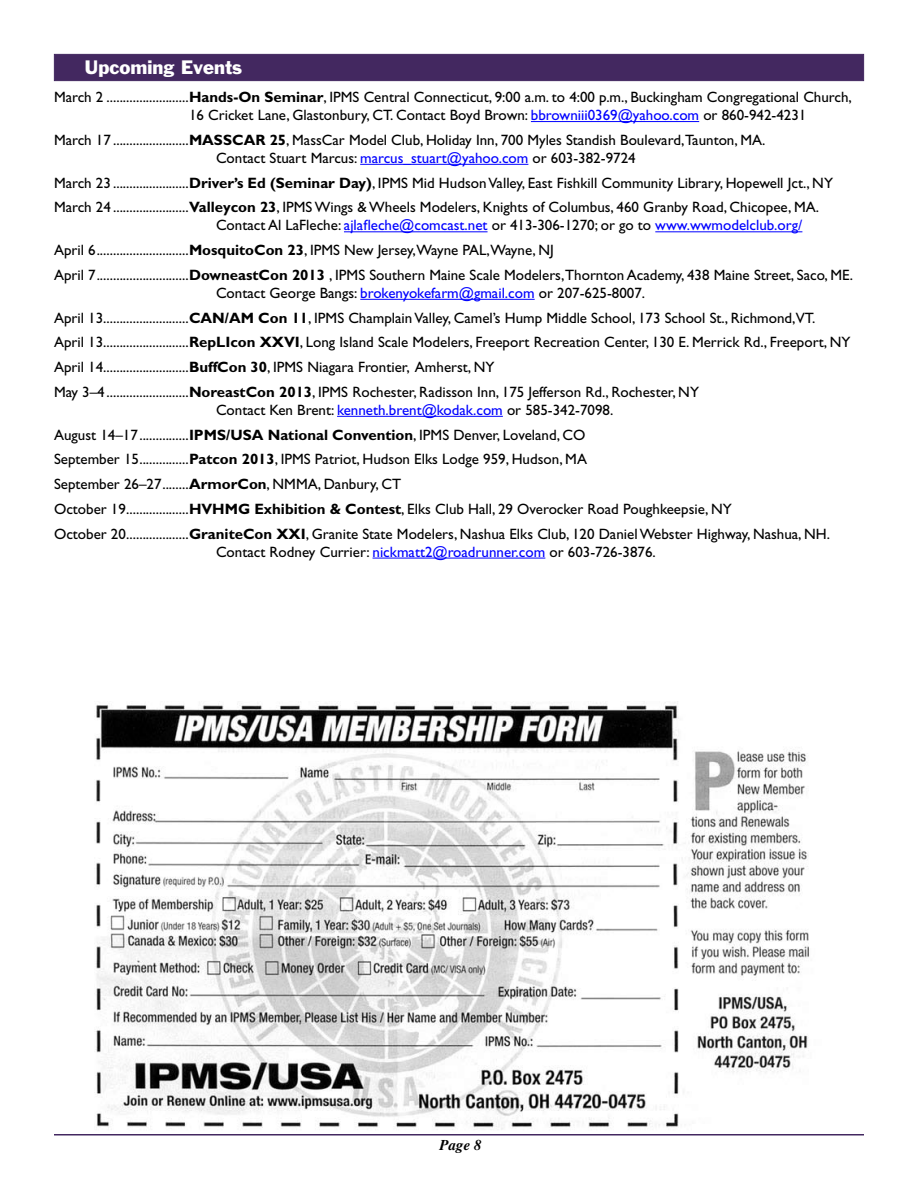
<style>
.page{position:relative;width:918px;height:1188px;background:#fff}
.page>*{position:absolute;margin:0;border:0;box-sizing:border-box;transform-origin:0 0}
.t1{font:18px "Franklin Gothic";color:#fff}
.t2{font:15px/24.8px "Gill Sans";color:#000}
.t3{font:italic 700 15px "Times";color:#000}
.s1{font-weight:700}
.s2{color:#00f}
</style>
<div class="page">
<hr style="left:54px;top:1134px;width:810px;height:2px;background:#432860">
<div style="left:54px;top:54px;width:810px;height:27px;background:#432860"></div>
<img style="left:96px;top:702px;width:713px;height:428px">
<hr style="left:531px;top:121px;width:168px;height:1px;background:#00f">
<hr style="left:360px;top:164px;width:168px;height:1px;background:#00f">
<hr style="left:344px;top:231px;width:144px;height:1px;background:#00f">
<hr style="left:655px;top:231px;width:147px;height:1px;background:#00f">
<hr style="left:360px;top:299px;width:175px;height:1px;background:#00f">
<hr style="left:337px;top:416px;width:166px;height:1px;background:#00f">
<hr style="left:373px;top:558px;width:172px;height:1px;background:#00f">
<p class="t1" style="left:85px;top:55px;width:159px">Upcoming Events</p>
<p class="t2" style="left:189px;top:88px;width:664px;line-height:18px;text-indent:-135px">March 2 .........................<span class="s1">Hands-On Seminar</span>, IPMS Central Connecticut, 9:00 a.m. to 4:00 p.m., Buckingham Congregational Church,<br>16 Cricket Lane, Glastonbury, CT. Contact Boyd Brown: <span class="s2">bbrowniii0369@yahoo.com</span> or 860-942-4231</p>
<p class="t2" style="left:216px;top:131px;width:551px;line-height:18px;text-indent:-162px">March 17 .......................<span class="s1">MASSCAR 25</span>, MassCar Model Club, Holiday Inn, 700 Myles Standish Boulevard,Taunton, MA.<br>Contact Stuart Marcus: <span class="s2">marcus_stuart@yahoo.com</span> or 603-382-9724</p>
<p class="t2" style="left:54px;top:170px;width:781px">March 23 .......................<span class="s1">Driver’s Ed (Seminar Day)</span>, IPMS Mid Hudson Valley, East Fishkill Community Library, Hopewell Jct., NY<br>March 24 .......................<span class="s1">Valleycon 23</span>, IPMS Wings &amp; Wheels Modelers, Knights of Columbus, 460 Granby Road, Chicopee, MA.</p>
<p class="t2" style="left:54px;top:213px;width:800px;text-indent:162px">Contact Al LaFleche: <span class="s2">ajlafleche@comcast.net</span> or 413-306-1270; or go to <span class="s2">www.wwmodelclub.org/<br></span>April 6............................<span class="s1">MosquitoCon 23</span>, IPMS New Jersey,Wayne PAL,Wayne, NJ<br>April 7............................<span class="s1">DowneastCon 2013</span> , IPMS Southern Maine Scale Modelers,Thornton Academy, 438 Maine Street, Saco, ME.</p>
<p class="t2" style="left:54px;top:280px;width:798px;text-indent:162px">Contact George Bangs: <span class="s2">brokenyokefarm@gmail.com</span> or 207-625-8007.<br>April 13..........................<span class="s1">CAN/AM Con 11</span>, IPMS Champlain Valley, Camel’s Hump Middle School, 173 School St., Richmond,VT.<br>April 13..........................<span class="s1">RepLIcon XXVI</span>, Long Island Scale Modelers, Freeport Recreation Center, 130 E. Merrick Rd., Freeport, NY April 14..........................<span class="s1">BuffCon 30</span>, IPMS Niagara Frontier, Amherst, NY<br>May 3–4.........................<span class="s1">NoreastCon 2013</span>, IPMS Rochester, Radisson Inn, 175 Jefferson Rd., Rochester, NY</p>
<p class="t2" style="left:54px;top:397px;width:778px;text-indent:162px">Contact Ken Brent: <span class="s2">kenneth.brent@kodak.com</span> or 585-342-7098.<br>August 14–17...............<span class="s1">IPMS/USA National Convention</span>, IPMS Denver, Loveland, CO<br>September 15...............<span class="s1">Patcon 2013</span>, IPMS Patriot, Hudson Elks Lodge 959, Hudson, MA<br>September 26–27........<span class="s1">ArmorCon</span>, NMMA, Danbury, CT<br>October 19...................<span class="s1">HVHMG Exhibition &amp; Contest</span>, Elks Club Hall, 29 Overocker Road Poughkeepsie, NY<br>October 20...................<span class="s1">GraniteCon XXI</span>, Granite State Modelers, Nashua Elks Club, 120 Daniel Webster Highway, Nashua, NH.</p>
<p class="t2" style="left:216px;top:539px;width:441px">Contact Rodney Currier: <span class="s2">nickmatt2@roadrunner.com</span> or 603-726-3876.</p>
<p class="t3" style="left:440px;top:1136px;width:44px">Page 8</p>
</div>
